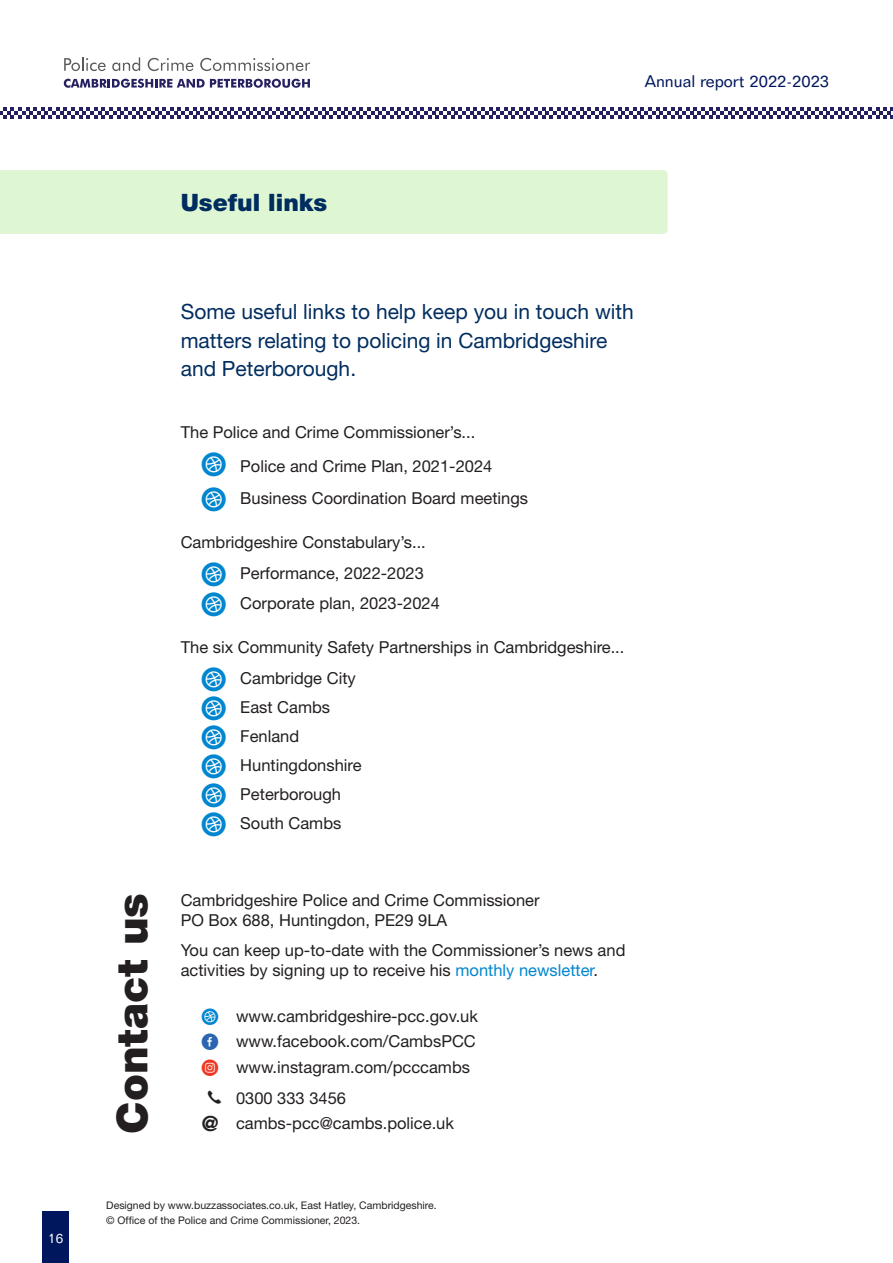
<style>
.page{position:relative;width:893px;height:1263px;background:#fff}
.page>*{position:absolute;margin:0;border:0;box-sizing:border-box;transform-origin:0 0}
.t1{font:900 42.75px "Helvetica Neue LT Pro";color:#231f20}
.t2{font:900 24px "Helvetica Neue LT Pro";color:#002d5f}
.t3{font:21px/28.5px "Helvetica Neue LT Pro";color:#002d5f}
.t4{font:16.5px/19.8px "Helvetica Neue LT Pro";color:#231f20}
.t5{font:16.5px "Folio BT";color:#00175d}
.t6{font:13.5px "Folio BT";color:#fff}
.t7{font:10.5px "Helvetica Neue LT Pro";color:#231f20}
.s1{color:#0086cf}
.s2{font-weight:700;font-stretch:condensed;font-size:21px}
</style>
<div class="page">
<div style="left:43px;top:1212px;width:26px;height:51px;background:#00175d"></div>
<svg style="left:0;top:107px;width:893px;height:12px"></svg>
<svg style="left:64px;top:57px;width:42px;height:14px"></svg>
<svg style="left:112px;top:57px;width:28px;height:14px"></svg>
<svg style="left:148px;top:58px;width:45px;height:13px"></svg>
<svg style="left:200px;top:58px;width:110px;height:13px"></svg>
<svg style="left:64px;top:79px;width:246px;height:9px"></svg>
<div style="left:0;top:170px;width:668px;height:64px;background:#dff6d2"></div>
<p class="t6" style="left:48px;top:1233px;width:17px">16</p>
<p class="t5" style="left:645px;top:75px;width:186px">Annual report 2022-2023</p>
<p class="t2" style="left:181px;top:193px;width:148px">Useful links</p>
<p class="t3" style="left:181px;top:299px;width:455px">Some useful links to help keep you in touch with matters relating to policing in Cambridgeshire and Peterborough.</p>
<p class="t1" style="left:117px;top:1134px;width:242px;rotate:-90deg">Contact us</p>
<p class="t4" style="left:181px;top:424px;width:296px">The Police and Crime Commissioner’s...</p>
<p class="t4" style="left:202px;top:458px;width:292px"><span class="s1">□</span> Police and Crime Plan, 2021-2024</p>
<p class="t4" style="left:202px;top:490px;width:328px"><span class="s1">□</span> Business Coordination Board meetings</p>
<p class="t4" style="left:181px;top:534px;width:247px">Cambridgeshire Constabulary’s...</p>
<p class="t4" style="left:202px;top:565px;width:223px"><span class="s1">□</span> Performance, 2022-2023</p>
<p class="t4" style="left:202px;top:594px;width:239px"><span class="s1">□</span> Corporate plan, 2023-2024</p>
<p class="t4" style="left:181px;top:638px;width:445px">The six Community Safety Partnerships in Cambridgeshire...</p>
<p class="t4" style="left:202px;top:670px;width:155px"><span class="s1">□</span> Cambridge City</p>
<p class="t4" style="left:202px;top:699px;width:130px"><span class="s1">□</span> East Cambs</p>
<p class="t4" style="left:202px;top:728px;width:99px"><span class="s1">□</span> Fenland</p>
<p class="t4" style="left:202px;top:757px;width:161px"><span class="s1">□</span> Huntingdonshire</p>
<p class="t4" style="left:202px;top:786px;width:141px"><span class="s1">□</span> Peterborough</p>
<p class="t4" style="left:202px;top:815px;width:141px"><span class="s1">□</span> South Cambs</p>
<p class="t4" style="left:181px;top:892px;width:360px">Cambridgeshire Police and Crime Commissioner</p>
<p class="t4" style="left:181px;top:911px;width:268px">PO Box 688, Huntingdon, PE29 9LA</p>
<p class="t4" style="left:181px;top:942px;width:446px">You can keep up-to-date with the Commissioner’s news and activities by signing up to receive his <span class="s1">monthly newsletter</span>.</p>
<p class="t4" style="left:202px;top:1007px;width:278px"><span class="s1">□</span> www.cambridgeshire-pcc.gov.uk</p>
<p class="t4" style="left:236px;top:1033px;width:241px">www.facebook.com/CambsPCC</p>
<p class="t4" style="left:236px;top:1058px;width:236px">www.instagram.com/pcccambs</p>
<p class="t4" style="left:236px;top:1089px;width:112px">0300 333 3456</p>
<p class="t4" style="left:202px;top:1115px;width:254px"><span class="s2">@</span> cambs-pcc@cambs.police.uk</p>
<p class="t7" style="left:106px;top:1201px;width:332px">Designed by www.buzzassociates.co.uk, East Hatley, Cambridgeshire.</p>
<p class="t7" style="left:106px;top:1216px;width:255px">© Office of the Police and Crime Commissioner, 2023.</p>
</div>
